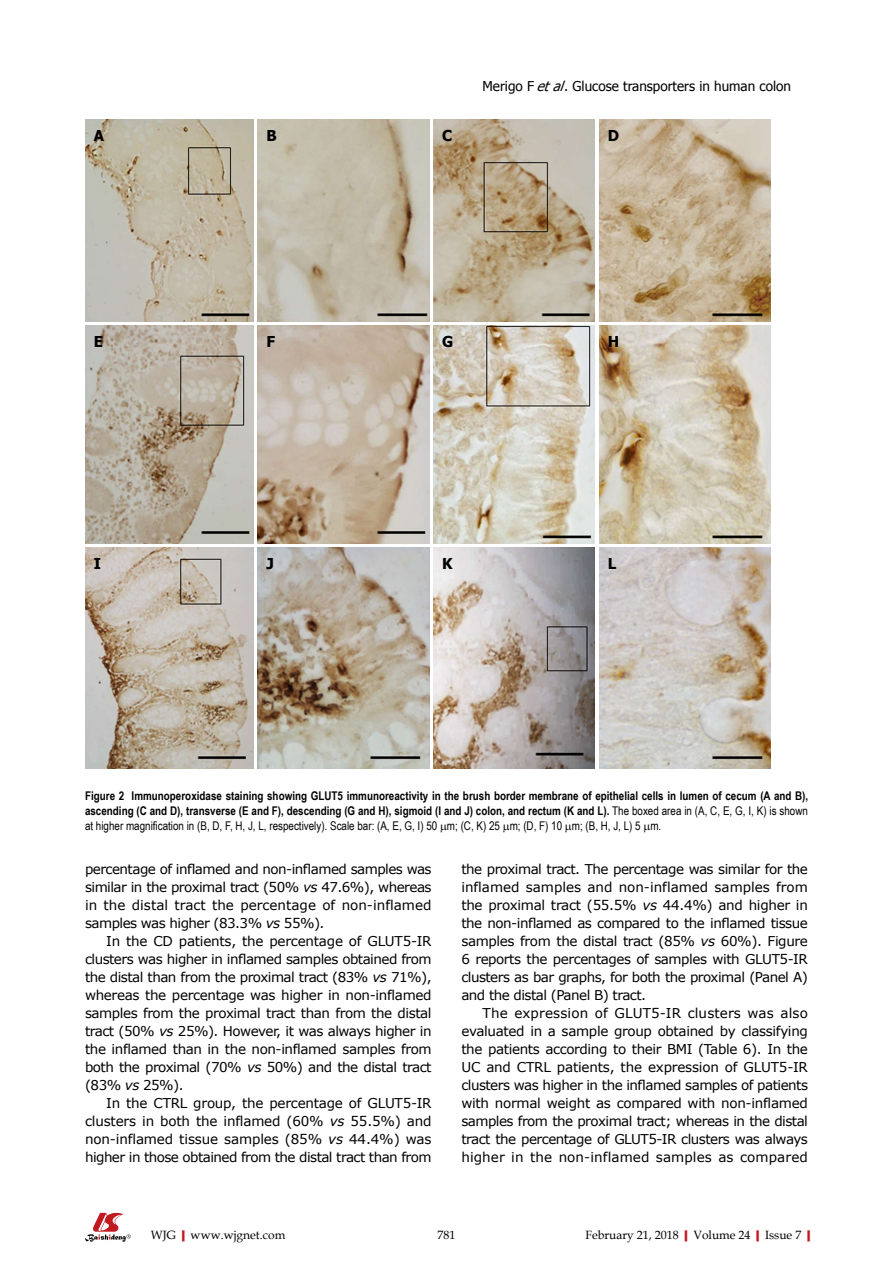
<style>
.page{position:relative;width:893px;height:1263px;background:#fff}
.page>*{position:absolute;margin:0;border:0;box-sizing:border-box;transform-origin:0 0}
.t1{font:700 15px "Tahoma";color:#000}
.t2{font:13.5px "Verdana";letter-spacing:-.035em;color:#000}
.t3{font:13.5px "Verdana";letter-spacing:-.015em;color:#000}
.t4{font:13.5px "Verdana";color:#000}
.t5{font:13.5px "Tahoma";color:#000}
.t6{font:13.5px "Verdana";letter-spacing:-.01em;color:#000}
.t7{font:13.5px "Verdana";letter-spacing:.005em;color:#000}
.t8{font:13.5px "Verdana";letter-spacing:.01em;color:#000}
.t9{font:700 12px/15px "Arial Narrow";color:#000;text-align:justify}
.t10{font:12px "Book Antiqua";color:#000}
.s1{font-style:italic}
.s2{font-weight:400}
.s3{font-weight:700;color:#c01920}
</style>
<div class="page">
<svg style="left:85px;top:1213px;width:46px;height:29px"></svg>
<img style="left:85px;top:547px;width:169px;height:222px">
<img style="left:258px;top:119px;width:171px;height:202px">
<img style="left:85px;top:326px;width:169px;height:217px">
<img style="left:85px;top:119px;width:169px;height:202px">
<img style="left:434px;top:119px;width:161px;height:202px">
<img style="left:599px;top:119px;width:171px;height:202px">
<img style="left:258px;top:326px;width:171px;height:217px">
<img style="left:599px;top:326px;width:171px;height:217px">
<img style="left:434px;top:326px;width:161px;height:217px">
<img style="left:258px;top:547px;width:171px;height:222px">
<img style="left:434px;top:547px;width:161px;height:222px">
<img style="left:599px;top:547px;width:171px;height:222px">
<p class="t5" style="left:483px;top:77px;width:310px">Merigo F <span class="s1">etal</span>. Glucose transporters in human colon</p>
<p class="t1" style="left:94px;top:125px;width:12px">A</p>
<p class="t1" style="left:266px;top:125px;width:12px">B</p>
<p class="t1" style="left:442px;top:125px;width:12px">C</p>
<p class="t1" style="left:608px;top:125px;width:13px">D</p>
<p class="t1" style="left:94px;top:331px;width:11px">E</p>
<p class="t1" style="left:266px;top:331px;width:10px">F</p>
<p class="t1" style="left:442px;top:331px;width:13px">G</p>
<p class="t1" style="left:608px;top:331px;width:13px">H</p>
<p class="t1" style="left:94px;top:553px;width:9px">I</p>
<p class="t1" style="left:266px;top:553px;width:9px">J</p>
<p class="t1" style="left:442px;top:553px;width:12px">K</p>
<p class="t1" style="left:608px;top:553px;width:10px">L</p>
<p class="t9" style="left:85px;top:788px;width:725px">Figure 2 Immunoperoxidase staining showing GLUT5 immunoreactivity in the brush border membrane of epithelial cells in lumen of cecum (A and B), ascending (C and D), transverse (E and F), descending (G and H), sigmoid (I and J) colon, and rectum (K and L). <span class="s2">The boxed area in (A, C, E, G, I, K) is shown at higher magnification in (B, D, F, H, J, L, respectively). Scale bar: (A, E, G, I) 50 m; (C, K) 25 m; (D, F) 10 m; (B, H, J, L) 5 m.</span></p>
<p class="t2" style="left:85px;top:861px;width:348px">percentage of inflamed and non-inflamed samples was</p>
<p class="t2" style="left:85px;top:879px;width:348px">similar in the proximal tract (50% <span class="s1">vs</span> 47.6%), whereas</p>
<p class="t4" style="left:85px;top:897px;width:348px">in the distal tract the percentage of non-inflamed</p>
<p class="t2" style="left:85px;top:915px;width:241px">samples was higher (83.3% <span class="s1">vs</span> 55%).</p>
<p class="t2" style="left:106px;top:933px;width:327px">In the CD patients, the percentage of GLUT5-IR</p>
<p class="t2" style="left:85px;top:951px;width:348px">clusters was higher in inflamed samples obtained from</p>
<p class="t2" style="left:85px;top:969px;width:348px">the distal than from the proximal tract (83% <span class="s1">vs</span> 71%),</p>
<p class="t2" style="left:85px;top:987px;width:348px">whereas the percentage was higher in non-inflamed</p>
<p class="t2" style="left:85px;top:1005px;width:348px">samples from the proximal tract than from the distal</p>
<p class="t2" style="left:85px;top:1023px;width:348px">tract (50% <span class="s1">vs</span> 25%). However, it was always higher in</p>
<p class="t2" style="left:85px;top:1041px;width:348px">the inflamed than in the non-inflamed samples from</p>
<p class="t2" style="left:85px;top:1059px;width:348px">both the proximal (70% <span class="s1">vs</span> 50%) and the distal tract</p>
<p class="t2" style="left:85px;top:1077px;width:100px">(83% <span class="s1">vs</span> 25%).</p>
<p class="t3" style="left:106px;top:1095px;width:327px">In the CTRL group, the percentage of GLUT5-IR</p>
<p class="t3" style="left:85px;top:1113px;width:348px">clusters in both the inflamed (60% <span class="s1">vs</span> 55.5%) and</p>
<p class="t6" style="left:85px;top:1131px;width:348px">non-inflamed tissue samples (85% <span class="s1">vs</span> 44.4%) was</p>
<p class="t2" style="left:85px;top:1149px;width:348px">higher in those obtained from the distal tract than from</p>
<p class="t2" style="left:461px;top:861px;width:348px">the proximal tract. The percentage was similar for the</p>
<p class="t4" style="left:461px;top:879px;width:348px">inflamed samples and non-inflamed samples from</p>
<p class="t2" style="left:461px;top:897px;width:348px">the proximal tract (55.5% <span class="s1">vs</span> 44.4%) and higher in</p>
<p class="t2" style="left:461px;top:915px;width:348px">the non-inflamed as compared to the inflamed tissue</p>
<p class="t2" style="left:461px;top:933px;width:348px">samples from the distal tract (85% <span class="s1">vs</span> 60%). Figure</p>
<p class="t2" style="left:461px;top:951px;width:348px">6 reports the percentages of samples with GLUT5-IR</p>
<p class="t2" style="left:461px;top:969px;width:348px">clusters as bar graphs, for both the proximal (Panel a)</p>
<p class="t2" style="left:461px;top:987px;width:186px">and the distal (Panel b) tract.</p>
<p class="t8" style="left:483px;top:1005px;width:327px">The expression of GLUT5-IR clusters was also</p>
<p class="t2" style="left:461px;top:1023px;width:348px">evaluated in a sample group obtained by classifying</p>
<p class="t2" style="left:461px;top:1041px;width:348px">the patients according to their BMI (Table 6). In the</p>
<p class="t3" style="left:461px;top:1059px;width:348px">UC and CTRL patients, the expression of GLUT5-IR</p>
<p class="t2" style="left:461px;top:1077px;width:348px">clusters was higher in the inflamed samples of patients</p>
<p class="t2" style="left:461px;top:1095px;width:348px">with normal weight as compared with non-inflamed</p>
<p class="t2" style="left:461px;top:1113px;width:348px">samples from the proximal tract; whereas in the distal</p>
<p class="t2" style="left:461px;top:1131px;width:348px">tract the percentage of GLUT5-IR clusters was always</p>
<p class="t7" style="left:461px;top:1149px;width:348px">higher in the non-inflamed samples as compared</p>
<p class="t10" style="left:151px;top:1226px;width:136px">WJG<span class="s3">|</span>www.wjgnet.com</p>
<p class="t10" style="left:437px;top:1226px;width:19px">781</p>
<p class="t10" style="left:585px;top:1226px;width:232px">February 21, 2018<span class="s3">|</span>Volume 24<span class="s3">|</span>Issue 7<span class="s3">|</span></p>
</div>
